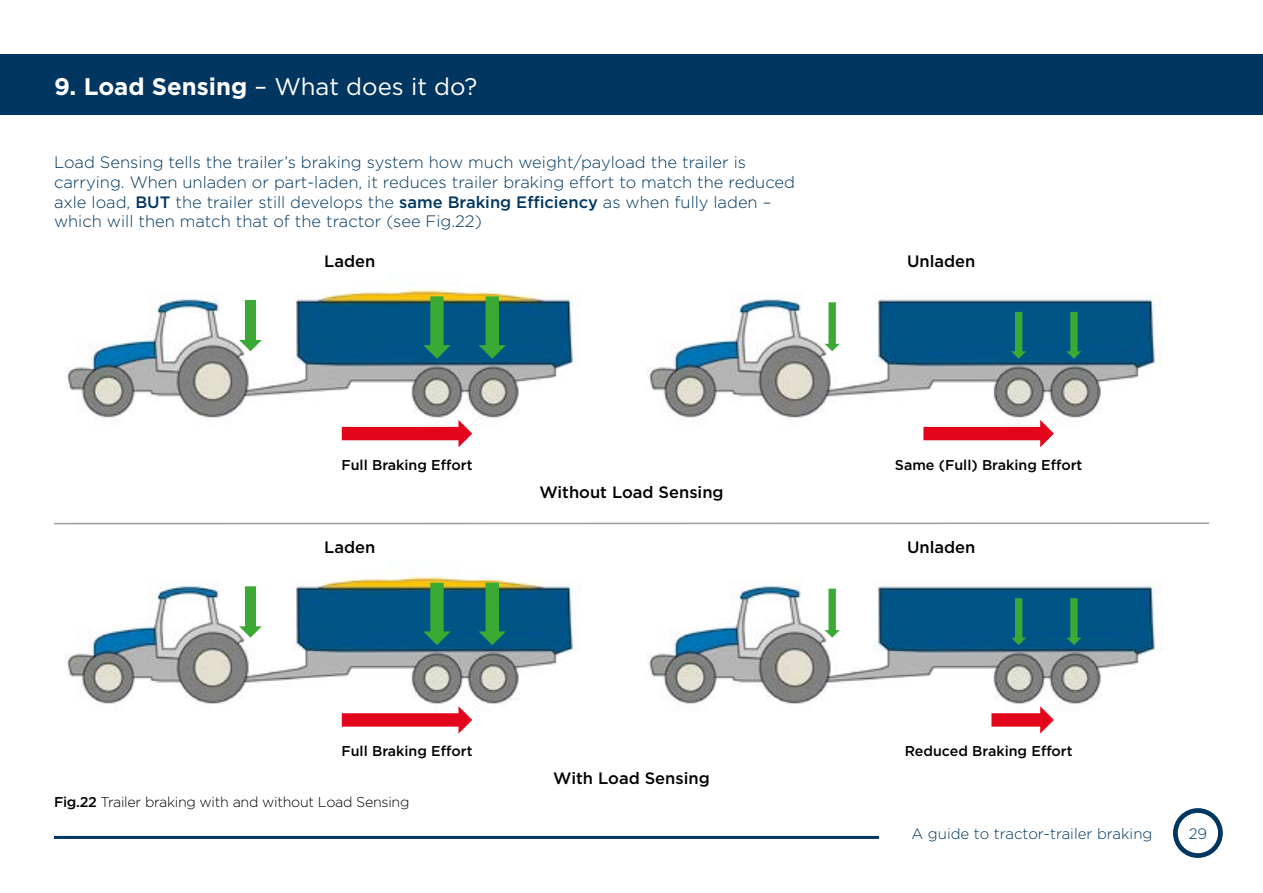
<style>
.page{position:relative;width:1263px;height:893px;background:#fff}
.page>*{position:absolute;margin:0;border:0;box-sizing:border-box;transform-origin:0 0}
.t1{font:24px "Gotham";color:#fff}
.t2{font:300 16.5px/19.8px "Gotham";color:#00365f}
.t3{font:500 16.5px "Gotham";color:#000}
.t4{font:300 15px "Gotham";color:#00365f}
.t5{font:500 14.25px "Gotham";color:#000}
.t6{font:300 14.25px "Gotham";letter-spacing:-.02em;color:#000}
.s1{font-weight:700}
.s2{font-weight:500}
</style>
<div class="page">
<div style="left:0;top:54px;width:1263px;height:60px;background:#00365f"></div>
<img style="left:64px;top:289px;width:516px;height:159px">
<svg style="left:342px;top:420px;width:130px;height:27px"></svg>
<svg style="left:239px;top:300px;width:23px;height:51px"></svg>
<svg style="left:423px;top:296px;width:28px;height:63px;background:#278158"></svg>
<svg style="left:478px;top:296px;width:28px;height:63px;background:#268159"></svg>
<img style="left:646px;top:294px;width:516px;height:154px">
<svg style="left:923px;top:420px;width:131px;height:27px"></svg>
<svg style="left:825px;top:302px;width:15px;height:49px"></svg>
<svg style="left:1011px;top:312px;width:15px;height:47px"></svg>
<svg style="left:1066px;top:312px;width:15px;height:47px"></svg>
<img style="left:64px;top:576px;width:516px;height:151px">
<svg style="left:342px;top:706px;width:130px;height:28px"></svg>
<svg style="left:239px;top:586px;width:23px;height:52px"></svg>
<svg style="left:423px;top:583px;width:28px;height:62px;background:#268158"></svg>
<svg style="left:478px;top:583px;width:28px;height:62px;background:#268159"></svg>
<img style="left:646px;top:581px;width:516px;height:123px">
<svg style="left:991px;top:706px;width:63px;height:28px"></svg>
<svg style="left:825px;top:589px;width:15px;height:49px"></svg>
<svg style="left:1011px;top:598px;width:15px;height:47px"></svg>
<svg style="left:1066px;top:598px;width:15px;height:47px"></svg>
<hr style="left:54px;top:522px;width:1155px;height:2px;background:#9d9d9c">
<svg style="left:1173px;top:808px;width:50px;height:50px"></svg>
<hr style="left:54px;top:836px;width:825px;height:3px;background:#00365f">
<h1 class="t1" style="left:54px;top:71px;width:425px"><span class="s1">9. Load Sensing</span> – What does it do?</h1>
<p class="t2" style="left:54px;top:152px;width:742px">Load Sensing tells the trailer’s braking system how much weight/payload the trailer is carrying. When unladen or part-laden, it reduces trailer braking effort to match the reduced axle load, <span class="s2">BUT</span> the trailer still develops the <span class="s2">same Braking Efficiency</span> as when fully laden – which will then match that of the tractor (see Fig.22)</p>
<p class="t3" style="left:324px;top:250px;width:53px">Laden</p>
<p class="t3" style="left:907px;top:250px;width:70px">Unladen</p>
<p class="t5" style="left:341px;top:456px;width:133px">Full Braking Effort</p>
<p class="t5" style="left:895px;top:456px;width:189px">Same (Full) Braking Effort</p>
<p class="t3" style="left:539px;top:481px;width:186px">Without Load Sensing</p>
<p class="t3" style="left:324px;top:537px;width:53px">Laden</p>
<p class="t3" style="left:907px;top:537px;width:70px">Unladen</p>
<p class="t5" style="left:341px;top:742px;width:133px">Full Braking Effort</p>
<p class="t5" style="left:905px;top:742px;width:169px">Reduced Braking Effort</p>
<p class="t6" style="left:54px;top:793px;width:357px"><span class="s2">Fig.22</span> Trailer braking with and without Load Sensing</p>
<p class="t3" style="left:553px;top:767px;width:158px">With Load Sensing</p>
<p class="t4" style="left:911px;top:824px;width:242px">A guide to tractor-trailer braking</p>
<p class="t4" style="left:1189px;top:824px;width:20px">29</p>
</div>
